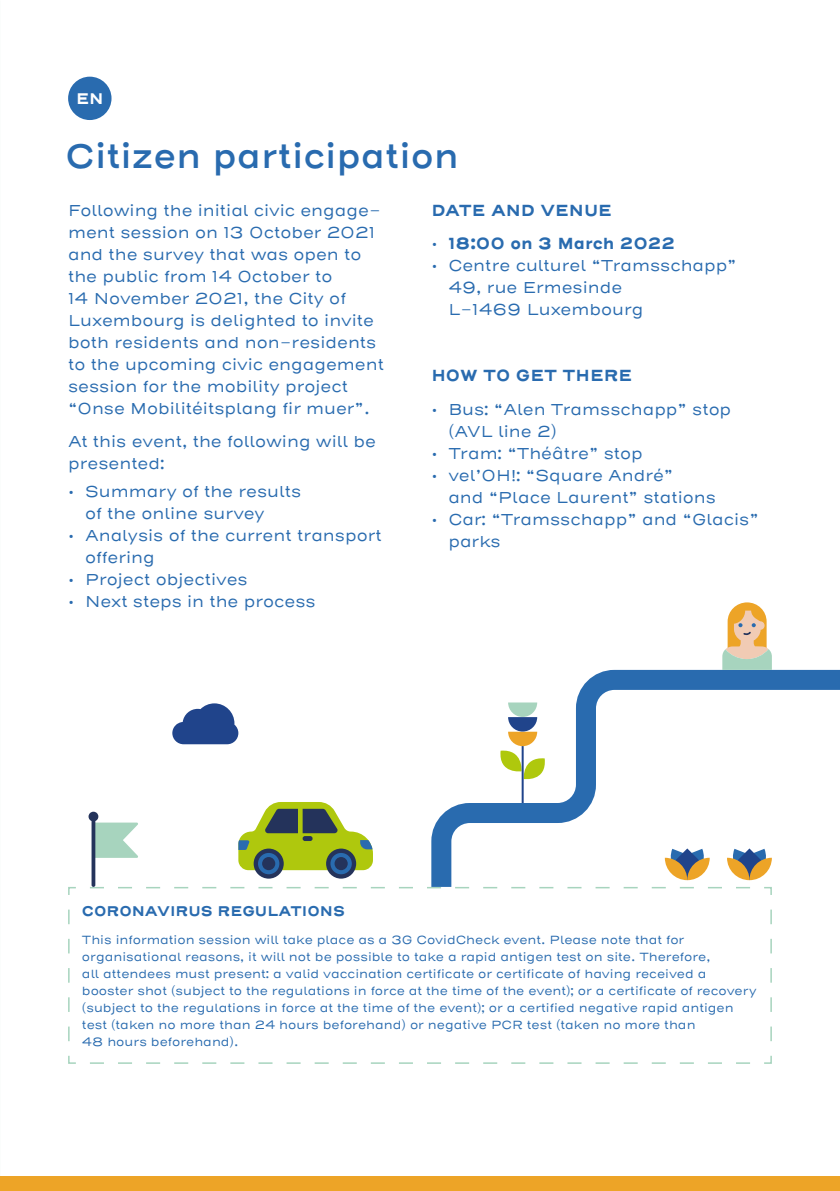
<style>
.page{position:relative;width:840px;height:1191px;background:#fff}
.page>*{position:absolute;margin:0;border:0;box-sizing:border-box;transform-origin:0 0}
.t1{font:600 34px "Henderson Sans Basic";color:#296baf}
.t2{font:16px/22px "Henderson Sans Basic";color:#296baf}
.t3{font:700 16px "Henderson Sans Basic";color:#296baf}
.t4{font:700 15.4px "Henderson Sans";color:#fff}
.t5{font:700 14px "Henderson Sans Basic";color:#296baf}
.t6{font:12px/17px "Henderson Sans Basic";color:#296baf}
.s1{font-weight:400}
</style>
<div class="page">
<div style="left:68px;top:77px;width:43px;height:43px;background:#296baf;border-radius:50%"></div>
<svg style="left:68px;top:887px;width:704px;height:177px"></svg>
<div style="left:0;top:1176px;width:839px;height:15px;background:#eda427"></div>
<svg style="left:421px;top:660px;width:418px;height:247px"></svg>
<svg style="left:722px;top:602px;width:49px;height:68px"></svg>
<svg style="left:83px;top:802px;width:688px;height:86px"></svg>
<svg style="left:172px;top:703px;width:66px;height:41px"></svg>
<p class="t4" style="left:76px;top:88px;width:29px">EN</p>
<h1 class="t1" style="left:65px;top:134px;width:395px">Citizen participation</h1>
<p class="t2" style="left:68px;top:200px;width:317px">Following the initial civic engage&shy;ment session on 13 October 2021 and the survey that was open to the public from 14 October to<br>14 November 2021, the City of<br>Luxembourg is delighted to invite both residents and non-residents to the upcoming civic engagement session for the mobility project “Onse Mobilitéitsplang fir muer”.</p>
<p class="t2" style="left:68px;top:431px;width:309px">At this event, the following will be presented:</p>
<p class="t2" style="left:85px;top:481px;width:217px;text-indent:-17px">• Summary of the results of the online survey</p>
<p class="t2" style="left:85px;top:525px;width:298px;text-indent:-17px">• Analysis of the current transport offering</p>
<p class="t2" style="left:68px;top:569px;width:181px">• Project objectives</p>
<p class="t2" style="left:68px;top:591px;width:249px">• Next steps in the process</p>
<p class="t3" style="left:431px;top:200px;width:182px">DATE AND VENUE</p>
<p class="t3" style="left:431px;top:233px;width:245px"><span class="s1">•</span> 18:00 on 3 March 2022</p>
<p class="t2" style="left:448px;top:255px;width:290px;text-indent:-17px">• Centre culturel “Tramsschapp”<br>49, rue Ermesinde<br>L-1469 Luxembourg</p>
<p class="t3" style="left:431px;top:365px;width:202px">HOW TO GET THERE</p>
<p class="t2" style="left:448px;top:398px;width:284px;text-indent:-17px">• Bus: “Alen Tramsschapp” stop (AVL line 2)</p>
<p class="t2" style="left:431px;top:442px;width:213px">• Tram: “Théâtre” stop</p>
<p class="t2" style="left:448px;top:464px;width:269px;text-indent:-17px">• vel’OH!: “Square André”<br>and “Place Laurent” stations</p>
<p class="t2" style="left:448px;top:508px;width:312px;text-indent:-17px">• Car: “Tramsschapp” and “Glacis” parks</p>
<p class="t5" style="left:82px;top:901px;width:264px">CORONAVIRUS REGULATIONS</p>
<p class="t6" style="left:82px;top:931px;width:675px">This information session will take place as a 3G CovidCheck event. Please note that for organisational reasons, it will not be possible to take a rapid antigen test on site. Therefore,<br>all attendees must present: a valid vaccination certificate or certificate of having received a booster shot (subject to the regulations in force at the time of the event); or a certificate of recovery (subject to the regulations in force at the time of the event); or a certified negative rapid antigen test (taken no more than 24 hours beforehand) or negative PCR test (taken no more than<br>48 hours beforehand).</p>
</div>
